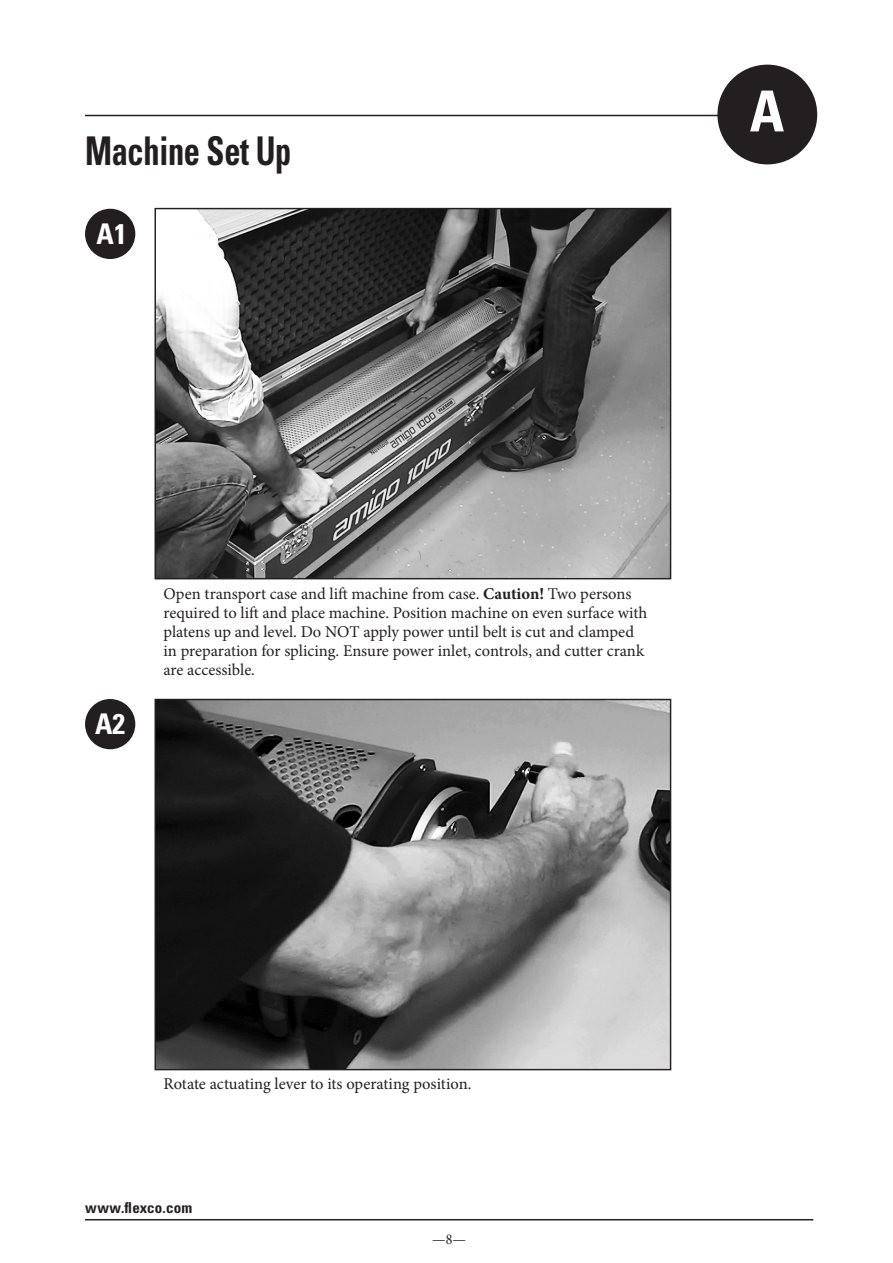
<style>
.page{position:relative;width:893px;height:1263px;background:#fff}
.page>*{position:absolute;margin:0;border:0;box-sizing:border-box;transform-origin:0 0}
.note_standalone{font:700 condensed 56.55px "Univers LT Std";color:#fff}
.sectionTitle{font:700 condensed 39.6px "Univers LT Std";letter-spacing:-.01em;color:#231f20;scale:.82 1}
.note_standalone-2{font:700 condensed 28.5px "Univers LT Std";color:#fff}
.bodycopy{font:16.5px/18.9px "Minion Pro";color:#231f20}
.t1{font:700 condensed 15px "Univers LT Std";letter-spacing:.01em;color:#231f20}
.t2{font:condensed 15px "Minion Pro";color:#231f20}
.s1{font-weight:700}
</style>
<div class="page">
<hr style="left:85px;top:1219px;width:728px;height:1px;background:#231f20">
<hr style="left:85px;top:115px;width:723px;height:1px;background:#231f20">
<div style="left:717px;top:65px;width:100px;height:99px;background:#231f20;border-radius:50%"></div>
<div style="left:85px;top:699px;width:50px;height:50px;background:#231f20;border-radius:50%"></div>
<div style="left:85px;top:209px;width:50px;height:50px;background:#231f20;border-radius:50%"></div>
<img style="left:157px;top:210px;width:512px;height:367px">
<img style="left:157px;top:701px;width:512px;height:367px">
<p class="sectionTitle" style="left:85px;top:126px;width:253px">Machine Set Up</p>
<p class="note_standalone-2" style="left:97px;top:217px;width:32px">A1</p>
<p class="note_standalone" style="left:750px;top:77px;width:36px">A</p>
<p class="note_standalone-2" style="left:95px;top:707px;width:32px">A2</p>
<p class="bodycopy" style="left:164px;top:584px;width:485px">Open transport case and lift machine from case. <span class="s1">Caution!</span> Two persons required to lift and place machine. Position machine on even surface with platens up and level. Do NOT apply power until belt is cut and clamped in preparation for splicing. Ensure power inlet, controls, and cutter crank are accessible.</p>
<p class="bodycopy" style="left:163px;top:1074px;width:309px">Rotate actuating lever to its operating position.</p>
<p class="t1" style="left:85px;top:1199px;width:109px">www.flexco.com</p>
<p class="t2" style="left:432px;top:1231px;width:35px">—8—</p>
</div>
